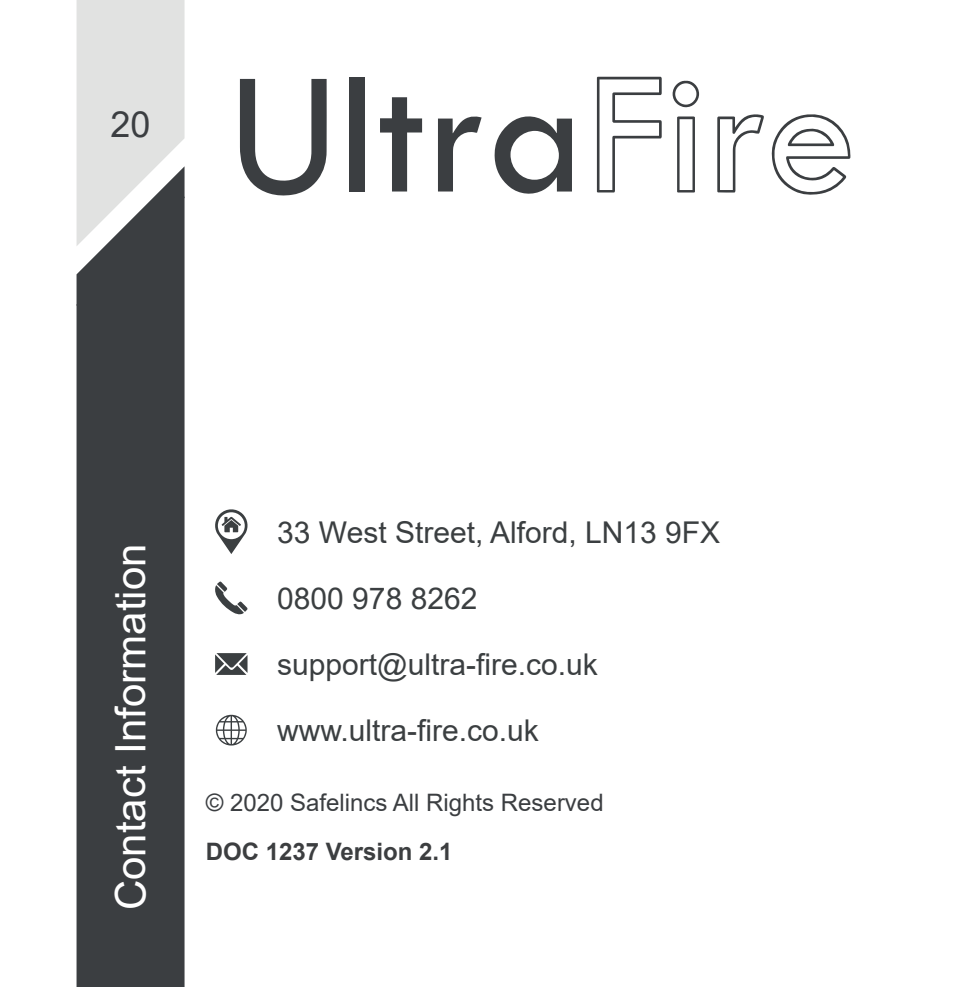
<style>
.page{position:relative;width:961px;height:987px;background:#fff}
.page>*{position:absolute;margin:0;border:0;box-sizing:border-box;transform-origin:0 0}
.t1{font:42px "Arial";color:#fff}
.t2{font:36px "Arial";color:#3b3e41}
.t3{font:30px "Arial";color:#3b3f41}
.t4{font:24px "Arial";color:#3b3e41}
.t5{font:700 24px "Arial";color:#3c3e40}
</style>
<div class="page">
<svg style="left:77px;top:0;width:108px;height:196px;background:#dfe0df"></svg>
<div style="left:77px;top:196px;width:108px;height:790px;background:#3b3e41"></div>
<svg style="left:240px;top:79px;width:87px;height:117px"></svg>
<svg style="left:494px;top:116px;width:78px;height:78px"></svg>
<svg style="left:380px;top:97px;width:42px;height:94px"></svg>
<div style="left:350px;top:77px;width:15px;height:114px;background:#3b3e41"></div>
<svg style="left:438px;top:116px;width:44px;height:75px"></svg>
<svg style="left:597px;top:77px;width:65px;height:115px"></svg>
<svg style="left:717px;top:114px;width:47px;height:79px"></svg>
<svg style="left:677px;top:116px;width:18px;height:76px"></svg>
<svg style="left:673px;top:80px;width:26px;height:28px"></svg>
<svg style="left:771px;top:114px;width:80px;height:81px"></svg>
<svg style="left:215px;top:581px;width:33px;height:33px"></svg>
<svg style="left:215px;top:653px;width:33px;height:22px"></svg>
<svg style="left:215px;top:509px;width:33px;height:45px"></svg>
<svg style="left:216px;top:714px;width:31px;height:31px"></svg>
<p class="t2" style="left:111px;top:99px;width:42px">20</p>
<h1 class="t1" style="left:102px;top:910px;width:368px;rotate:-90deg">Contact Information</h1>
<p class="t3" style="left:277px;top:511px;width:444px">33 West Street, Alford, LN13 9FX</p>
<p class="t3" style="left:277px;top:577px;width:202px">0800 978 8262</p>
<p class="t3" style="left:277px;top:643px;width:322px">support@ultra-fire.co.uk</p>
<p class="t3" style="left:277px;top:710px;width:263px">www.ultra-fire.co.uk</p>
<p class="t4" style="left:206px;top:785px;width:399px">© 2020 Safelincs All Rights Reserved</p>
<p class="t5" style="left:206px;top:835px;width:248px">DOC 1237 Version 2.1</p>
</div>
